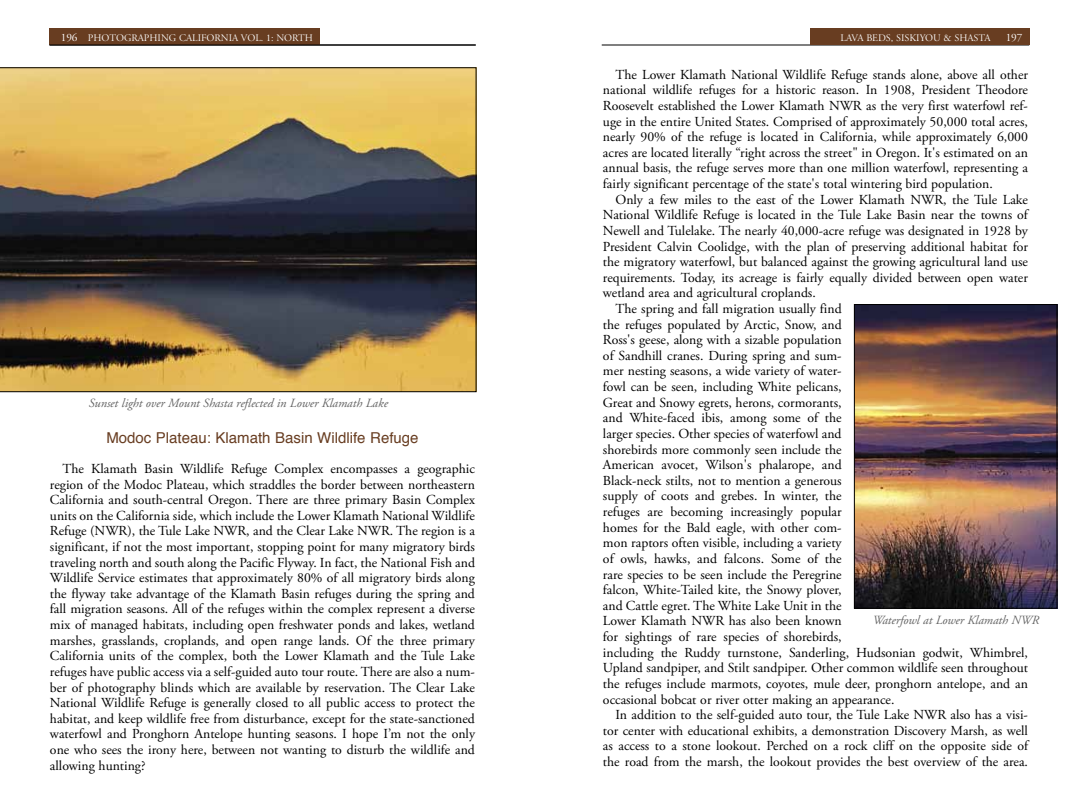
<style>
.page{position:relative;width:1080px;height:810px;background:#fff}
.page>*{position:absolute;margin:0;border:0;box-sizing:border-box;transform-origin:0 0}
.t1{font:15px "Helvetica";color:#683d21}
.t2{font:13.75px/15.6px "Adobe Garamond Pro";color:#000;text-align:justify}
.t3{font:italic 12.5px "Adobe Garamond Pro";color:#636363}
.t4{font:10px "Adobe Garamond Titling";color:#fff}
.s1{font-size:11.25px}
</style>
<div class="page">
<hr style="left:602px;top:45px;width:427px;height:1px;background:#000">
<div style="left:810px;top:29px;width:219px;height:16px;background:#683d21"></div>
<div style="left:49px;top:29px;width:271px;height:16px;background:#683d21"></div>
<hr style="left:49px;top:45px;width:427px;height:1px;background:#000">
<svg style="left:0;top:67px;width:476px;height:325px"></svg>
<img style="left:856px;top:306px;width:199px;height:300px">
<div style="left:854px;top:304px;width:203px;height:304px;border:1px solid #000"></div>
<p class="t4" style="left:61px;top:32px;width:254px"><span class="s1">196</span> PHOTOGRAPHING CALIFORNIA VOL. 1: NORTH</p>
<p class="t4" style="left:841px;top:32px;width:184px">LAVA BEDS, SISKIYOU &amp; SHASTA <span class="s1">197</span></p>
<p class="t2" style="left:603px;top:67px;width:427px;text-indent:13px">The Lower Klamath National Wildlife Refuge stands alone, above all other national wildlife refuges for a historic reason. In 1908, President Theodore Roosevelt established the Lower Klamath NWR as the very first waterfowl ref&shy;uge in the entire United States. Comprised of approximately 50,000 total acres, nearly 90% of the refuge is located in California, while approximately 6,000 acres are located literally “right across the street" in Oregon. It's estimated on an annual basis, the refuge serves more than one million waterfowl, representing a fairly significant percentage of the state's total wintering bird population.</p>
<p class="t2" style="left:615px;top:192px;width:414px">Only a few miles to the east of the Lower Klamath NWR, the Tule Lake</p>
<p class="t2" style="left:603px;top:208px;width:426px">National Wildlife Refuge is located in the Tule Lake Basin near the towns of</p>
<p class="t2" style="left:603px;top:223px;width:426px">Newell and Tulelake. The nearly 40,000-acre refuge was designated in 1928 by</p>
<p class="t2" style="left:603px;top:239px;width:426px">President Calvin Coolidge, with the plan of preserving additional habitat for</p>
<p class="t2" style="left:603px;top:254px;width:427px">the migratory waterfowl, but balanced against the growing agricultural land use</p>
<p class="t2" style="left:603px;top:270px;width:426px">requirements. Today, its acreage is fairly equally divided between open water</p>
<p class="t2" style="left:603px;top:286px;width:214px">wetland area and agricultural croplands.</p>
<p class="t2" style="left:615px;top:301px;width:228px">The spring and fall migration usually find</p>
<p class="t2" style="left:603px;top:317px;width:240px">the refuges populated by Arctic, Snow, and</p>
<p class="t2" style="left:603px;top:333px;width:240px">Ross's geese, along with a sizable population</p>
<p class="t2" style="left:603px;top:348px;width:240px">of Sandhill cranes. During spring and sum-</p>
<p class="t2" style="left:603px;top:364px;width:240px">mer nesting seasons, a wide variety of water-</p>
<p class="t2" style="left:603px;top:379px;width:240px">fowl can be seen, including White pelicans,</p>
<p class="t2" style="left:603px;top:395px;width:240px">Great and Snowy egrets, herons, cormorants,</p>
<p class="t2" style="left:603px;top:411px;width:240px">and White-faced ibis, among some of the</p>
<p class="t2" style="left:603px;top:426px;width:240px">larger species. Other species of waterfowl and</p>
<p class="t2" style="left:603px;top:442px;width:240px">shorebirds more commonly seen include the</p>
<p class="t2" style="left:603px;top:458px;width:240px">American avocet, Wilson's phalarope, and</p>
<p class="t2" style="left:603px;top:473px;width:240px">Black-neck stilts, not to mention a generous</p>
<p class="t2" style="left:603px;top:489px;width:240px">supply of coots and grebes. In winter, the</p>
<p class="t2" style="left:603px;top:504px;width:240px">refuges are becoming increasingly popular</p>
<p class="t2" style="left:603px;top:520px;width:240px">homes for the Bald eagle, with other com-</p>
<p class="t2" style="left:603px;top:536px;width:240px">mon raptors often visible, including a variety</p>
<p class="t2" style="left:603px;top:551px;width:240px">of owls, hawks, and falcons. Some of the</p>
<p class="t2" style="left:603px;top:567px;width:240px">rare species to be seen include the Peregrine</p>
<p class="t2" style="left:603px;top:582px;width:240px">falcon, White-Tailed kite, the Snowy plover,</p>
<p class="t2" style="left:603px;top:598px;width:240px">and Cattle egret. The White Lake Unit in the</p>
<p class="t2" style="left:603px;top:614px;width:240px">Lower Klamath NWR has also been known</p>
<p class="t2" style="left:603px;top:629px;width:240px">for sightings of rare species of shorebirds,</p>
<p class="t2" style="left:603px;top:645px;width:427px">including the Ruddy turnstone, Sanderling, Hudsonian godwit, Whimbrel,</p>
<p class="t2" style="left:603px;top:661px;width:427px">Upland sandpiper, and Stilt sandpiper. Other common wildlife seen throughout</p>
<p class="t2" style="left:603px;top:676px;width:427px">the refuges include marmots, coyotes, mule deer, pronghorn antelope, and an</p>
<p class="t2" style="left:603px;top:692px;width:293px">occasional bobcat or river otter making an appearance.</p>
<p class="t2" style="left:615px;top:707px;width:414px">In addition to the self-guided auto tour, the Tule Lake NWR also has a visi-</p>
<p class="t2" style="left:603px;top:723px;width:426px">tor center with educational exhibits, a demonstration Discovery Marsh, as well</p>
<p class="t2" style="left:603px;top:739px;width:427px">as access to a stone lookout. Perched on a rock cliff on the opposite side of</p>
<p class="t2" style="left:603px;top:754px;width:427px">the road from the marsh, the lookout provides the best overview of the area.</p>
<p class="t3" style="left:89px;top:396px;width:301px">Sunset light over Mount Shasta reflected in Lower Klamath Lake</p>
<p class="t1" style="left:106px;top:426px;width:314px">Modoc Plateau: Klamath Basin Wildlife Refuge</p>
<p class="t2" style="left:50px;top:461px;width:427px;text-indent:13px">The Klamath Basin Wildlife Refuge Complex encompasses a geographic region of the Modoc Plateau, which straddles the border between northeastern California and south-central Oregon. There are three primary Basin Complex units on the California side, which include the Lower Klamath National Wildlife Refuge (NWR), the Tule Lake NWR, and the Clear Lake NWR. The region is a significant, if not the most important, stopping point for many migratory birds traveling north and south along the Pacific Flyway. In fact, the National Fish and Wildlife Service estimates that approximately 80% of all migratory birds along the flyway take advantage of the Klamath Basin refuges during the spring and fall migration seasons. All of the refuges within the complex represent a diverse mix of managed habitats, including open freshwater ponds and lakes, wetland marshes, grasslands, croplands, and open range lands. Of the three primary California units of the complex, both the Lower Klamath and the Tule Lake refuges have public access via a self-guided auto tour route. There are also a num&shy;ber of photography blinds which are available by reservation. The Clear Lake National Wildlife Refuge is generally closed to all public access to protect the habitat, and keep wildlife free from disturbance, except for the state-sanctioned waterfowl and Pronghorn Antelope hunting seasons. I hope I’m not the only one who sees the irony here, between not wanting to disturb the wildlife and allowing hunting?</p>
<p class="t3" style="left:873px;top:612px;width:168px">Waterfowl at Lower Klamath NWR</p>
</div>
